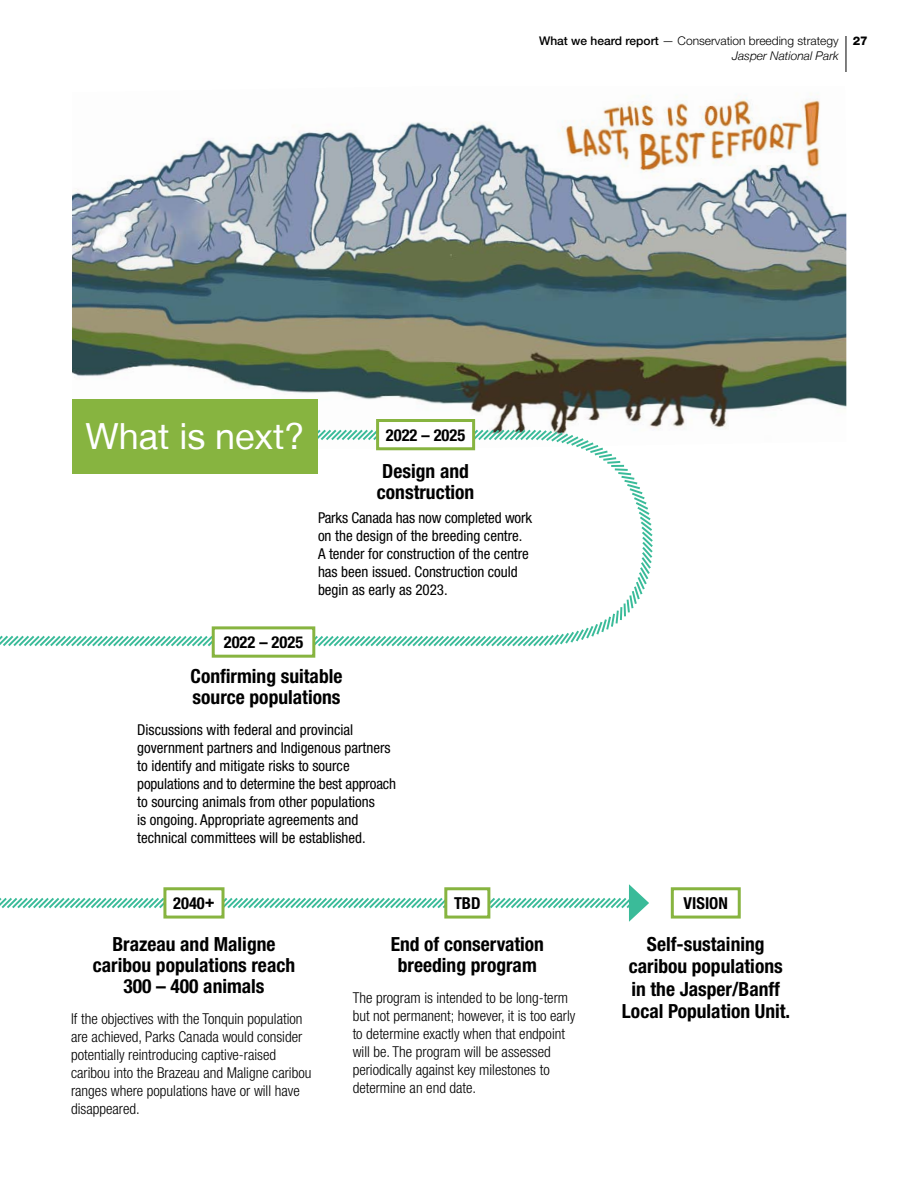
<style>
.page{position:relative;width:918px;height:1188px;background:#fff}
.page>*{position:absolute;margin:0;border:0;box-sizing:border-box;transform-origin:0 0}
.t1{font:36px "Helvetica Neue LT";color:#fff}
.t2{font:700 condensed 19.5px/21px "Helvetica Neue LT Std";color:#000;text-align:center}
.t3{font:700 condensed 16.5px "Helvetica Neue LT Std";color:#000}
.t4{font:condensed 15px/18px "Helvetica Neue LT Std";color:#000}
.t5{font:300 condensed 15px/18px "Helvetica Neue LT Std";color:#000}
.t6{font:300 12px "Helvetica Neue LT Std";color:#000}
.t7{font:italic 300 12px "Helvetica Neue LT";color:#000}
.s1{font-weight:500}
.s2{font-family:"Helvetica Neue LT";font-weight:800}
</style>
<div class="page">
<hr style="left:846px;top:36px;width:1px;height:36px;background:#000">
<img style="left:72px;top:93px;width:774px;height:337px">
<svg style="left:0;top:428px;width:655px;height:481px"></svg>
<svg style="left:629px;top:884px;width:20px;height:38px"></svg>
<div style="left:72px;top:399px;width:246px;height:75px;background:#87b440"></div>
<svg style="left:375px;top:418px;width:102px;height:34px"></svg>
<svg style="left:210px;top:625px;width:107px;height:34px"></svg>
<svg style="left:162px;top:886px;width:64px;height:33px"></svg>
<svg style="left:443px;top:886px;width:49px;height:33px"></svg>
<svg style="left:670px;top:887px;width:71px;height:32px"></svg>
<p class="t6" style="left:539px;top:33px;width:330px"><span class="s1">What we heard report</span> — Conservation breeding strategy <span class="s2">27</span></p>
<p class="t7" style="left:732px;top:48px;width:108px">Jasper National Park</p>
<h1 class="t1" style="left:86px;top:415px;width:221px">What is next?</h1>
<p class="t3" style="left:386px;top:425px;width:81px">2022 – 2025</p>
<h2 class="t2" style="left:377px;top:460px;width:99px;text-align:left">Design and construction</h2>
<p class="t4" style="left:318px;top:509px;width:216px">Parks Canada has now completed work on the design of the breeding centre.<br>A tender for construction of the centre has been issued. Construction could begin as early as 2023.</p>
<p class="t3" style="left:224px;top:632px;width:81px">2022 – 2025</p>
<h2 class="t2" style="left:191px;top:665px;width:153px;text-align:left">Confirming suitable source populations</h2>
<p class="t4" style="left:137px;top:721px;width:260px">Discussions with federal and provincial government partners and Indigenous partners to identify and mitigate risks to source populations and to determine the best approach to sourcing animals from other populations<br>is ongoing. Appropriate agreements and technical committees will be established.</p>
<p class="t3" style="left:173px;top:893px;width:43px">2040+</p>
<p class="t3" style="left:454px;top:893px;width:28px">TBD</p>
<p class="t3" style="left:684px;top:893px;width:46px">VISION</p>
<h2 class="t2" style="left:93px;top:933px;width:204px">Brazeau and Maligne caribou populations reach<br>300 – 400 animals</h2>
<p class="t5" style="left:71px;top:1010px;width:242px">If the objectives with the Tonquin population are achieved, Parks Canada would consider potentially reintroducing captive-raised caribou into the Brazeau and Maligne caribou ranges where populations have or will have disappeared.</p>
<h2 class="t2" style="left:391px;top:933px;width:155px">End of conservation breeding program</h2>
<p class="t5" style="left:353px;top:989px;width:224px">The program is intended to be long‑term but not permanent; however, it is too early to determine exactly when that endpoint will be. The program will be assessed periodically against key milestones to determine an end date.</p>
<h2 class="t2" style="left:622px;top:933px;width:170px;line-height:22.5px">Self-sustaining caribou populations in the Jasper/Banff<br>Local Population Unit.</h2>
</div>
